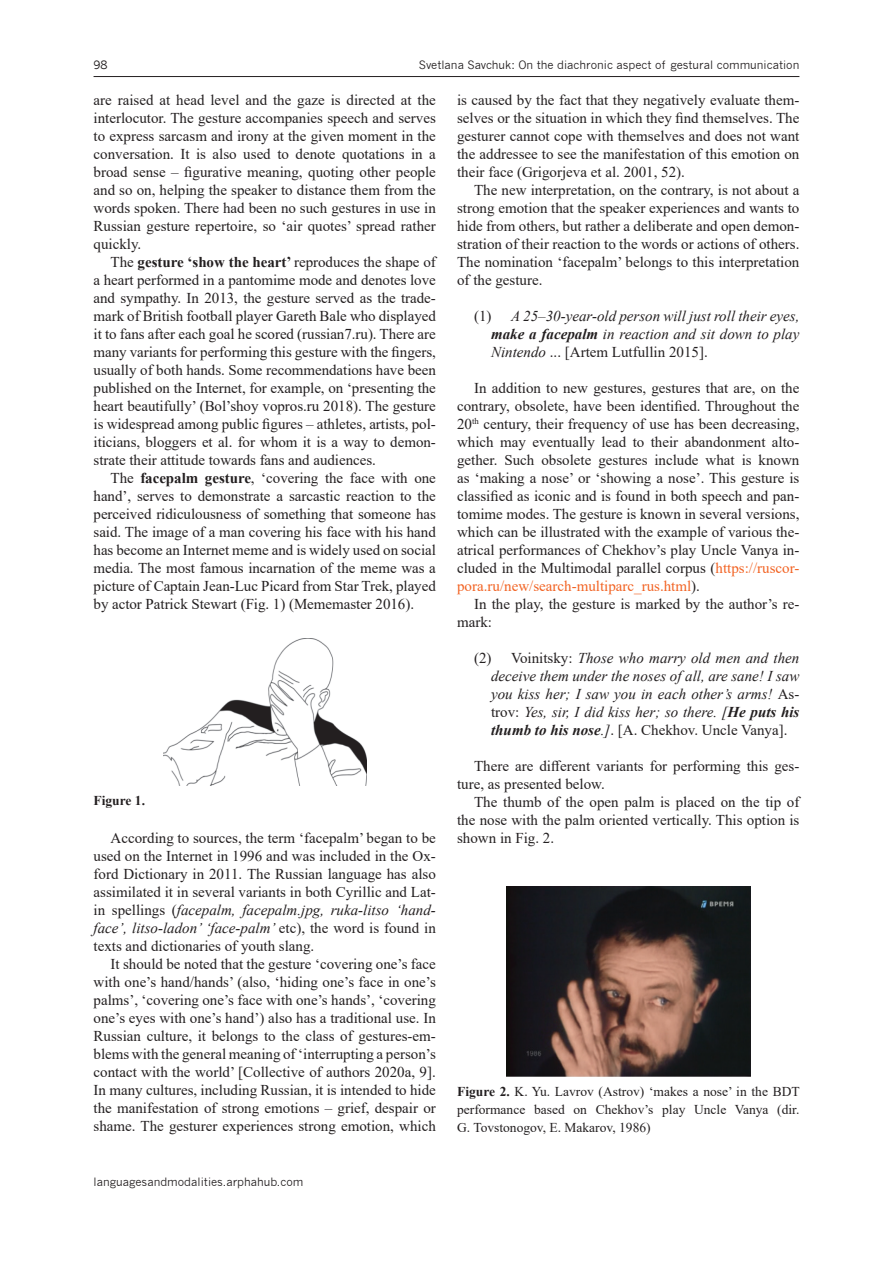
<style>
.page{position:relative;width:893px;height:1263px;background:#fff}
.page>*{position:absolute;margin:0;border:0;box-sizing:border-box;transform-origin:0 0}
.Body_text{font:15px/18px "Times New Roman";color:#231f20;text-align:justify}
.Body_text-2{font:italic 15px/18px "Times New Roman";color:#231f20;text-align:justify}
.FIG_Caption{font:13.5px/18px "Times New Roman";color:#231f20;text-align:justify}
.FIG_Caption-2{font:700 13.5px "Times New Roman";color:#231f20}
.t1{font:11.25px "News Gothic";color:#231f20}
.s1{font-weight:700}
.s2{font-style:normal}
.s3{color:#f26323}
.s4{font-style:italic}
</style>
<div class="page">
<hr style="left:94px;top:76px;width:705px;height:1px;background:#231f20">
<img style="left:163px;top:639px;width:203px;height:146px">
<img style="left:506px;top:887px;width:244px;height:189px">
<p class="t1" style="left:94px;top:58px;width:16px">98</p>
<p class="t1" style="left:419px;top:58px;width:382px">Svetlana Savchuk: On the diachronic aspect of gestural communication</p>
<p class="Body_text" style="left:94px;top:91px;width:344px">are raised at head level and the gaze is directed at the interlocutor. The gesture accompanies speech and serves to express sarcasm and irony at the given moment in the conversation. It is also used to denote quotations in a broad sense – figurative meaning, quoting other people and so on, helping the speaker to distance them from the words spoken. There had been no such gestures in use in Russian gesture repertoire, so ‘air quotes’ spread rather quickly.</p>
<p class="Body_text" style="left:94px;top:253px;width:344px;text-indent:17px">The <span class="s1">gesture ‘show the heart’</span> reproduces the shape of a heart performed in a pantomime mode and denotes love and sympathy. In 2013, the gesture served as the trade&shy;mark of British football player Gareth Bale who displayed it to fans after each goal he scored (russian7.ru). There are many variants for performing this gesture with the fingers, usually of both hands. Some recommendations have been published on the Internet, for example, on ‘presenting the heart beautifully’ (Bol’shoy vopros.ru 2018). The gesture is widespread among public figures – athletes, artists, pol&shy;iticians, bloggers et al. for whom it is a way to demon&shy;strate their attitude towards fans and audiences.</p>
<p class="Body_text" style="left:94px;top:469px;width:344px;text-indent:17px">The <span class="s1">facepalm gesture</span>, ‘covering the face with one hand’, serves to demonstrate a sarcastic reaction to the perceived ridiculousness of something that someone has said. The image of a man covering his face with his hand has become an Internet meme and is widely used on social media. The most famous incarnation of the meme was a picture of Captain Jean-Luc Picard from Star Trek, played by actor Patrick Stewart (Fig. 1) (Mememaster 2016).</p>
<p class="Body_text" style="left:457px;top:91px;width:344px">is caused by the fact that they negatively evaluate them&shy;selves or the situation in which they find themselves. The gesturer cannot cope with themselves and does not want the addressee to see the manifestation of this emotion on their face (Grigorjeva et al. 2001, 52).</p>
<p class="Body_text" style="left:457px;top:181px;width:344px;text-indent:17px">The new interpretation, on the contrary, is not about a strong emotion that the speaker experiences and wants to hide from others, but rather a deliberate and open demon&shy;stration of their reaction to the words or actions of others.<br>The nomination ‘facepalm’ belongs to this interpretation of the gesture.</p>
<p class="Body_text-2" style="left:491px;top:307px;width:310px;text-indent:-17px"><span class="s2">(1)</span> A 25–30-year-old person will just roll their eyes, <span class="s1">make a facepalm</span> in reaction and sit down to play Nintendo <span class="s2">... [Artem Lutfullin 2015].</span></p>
<p class="Body_text" style="left:457px;top:379px;width:344px;text-indent:17px">In addition to new gestures, gestures that are, on the contrary, obsolete, have been identified. Throughout the 20<sup>th</sup> century, their frequency of use has been decreasing, which may eventually lead to their abandonment alto&shy;gether. Such obsolete gestures include what is known as ‘making a nose’ or ‘showing a nose’. This gesture is classified as iconic and is found in both speech and pan&shy;tomime modes. The gesture is known in several versions, which can be illustrated with the example of various the&shy;atrical performances of Chekhov’s play Uncle Vanya in&shy;cluded in the Multimodal parallel corpus (<span class="s3">https://ruscor&shy;pora.ru/new/search-multiparc_rus.html</span>).</p>
<p class="Body_text" style="left:457px;top:595px;width:344px;text-indent:17px">In the play, the gesture is marked by the author’s re&shy;mark:</p>
<p class="Body_text-2" style="left:491px;top:649px;width:310px;text-indent:-17px"><span class="s2">(2) Voinitsky:</span> Those who marry old men and then deceive them under the noses of all, are sane! I saw you kiss her; I saw you in each other’s arms! <span class="s2">As&shy;trov:</span> Yes, sir, I did kiss her; so there. [<span class="s1">He puts his thumb to his nose</span>.]<span class="s2">. [A. Chekhov. Uncle Vanya].</span></p>
<p class="Body_text" style="left:457px;top:757px;width:344px;text-indent:17px">There are different variants for performing this ges&shy;ture, as presented below.</p>
<p class="Body_text" style="left:457px;top:793px;width:344px;text-indent:17px">The thumb of the open palm is placed on the tip of the nose with the palm oriented vertically. This option is shown in Fig. 2.</p>
<p class="FIG_Caption-2" style="left:94px;top:791px;width:53px">Figure 1.</p>
<p class="Body_text" style="left:94px;top:829px;width:344px;text-indent:17px">According to sources, the term ‘facepalm’ began to be used on the Internet in 1996 and was included in the Ox&shy;ford Dictionary in 2011. The Russian language has also assimilated it in several variants in both Cyrillic and Lat&shy;in spellings (<span class="s4">facepalm, facepalm.jpg, ruka-litso ‘hand&shy;face’, litso-ladon’ ‘face-palm’</span> etc), the word is found in texts and dictionaries of youth slang.</p>
<p class="Body_text" style="left:94px;top:955px;width:344px;text-indent:17px">It should be noted that the gesture ‘covering one’s face with one’s hand/hands’ (also, ‘hiding one’s face in one’s palms’, ‘covering one’s face with one’s hands’, ‘covering one’s eyes with one’s hand’) also has a traditional use. In Russian culture, it belongs to the class of gestures-em&shy;blems with the general meaning of ‘interrupting a person’s contact with the world’ [Collective of authors 2020a, 9].<br>In many cultures, including Russian, it is intended to hide the manifestation of strong emotions – grief, despair or shame. The gesturer experiences strong emotion, which</p>
<p class="FIG_Caption" style="left:457px;top:1082px;width:344px"><span class="s1">Figure 2.</span> K. Yu. Lavrov (Astrov) ‘makes a nose’ in the BDT performance based on Chekhov’s play Uncle Vanya (dir.<br>G. Tovstonogov, E. Makarov, 1986)</p>
<p class="t1" style="left:94px;top:1175px;width:211px">languagesandmodalities.arphahub.com</p>
</div>
